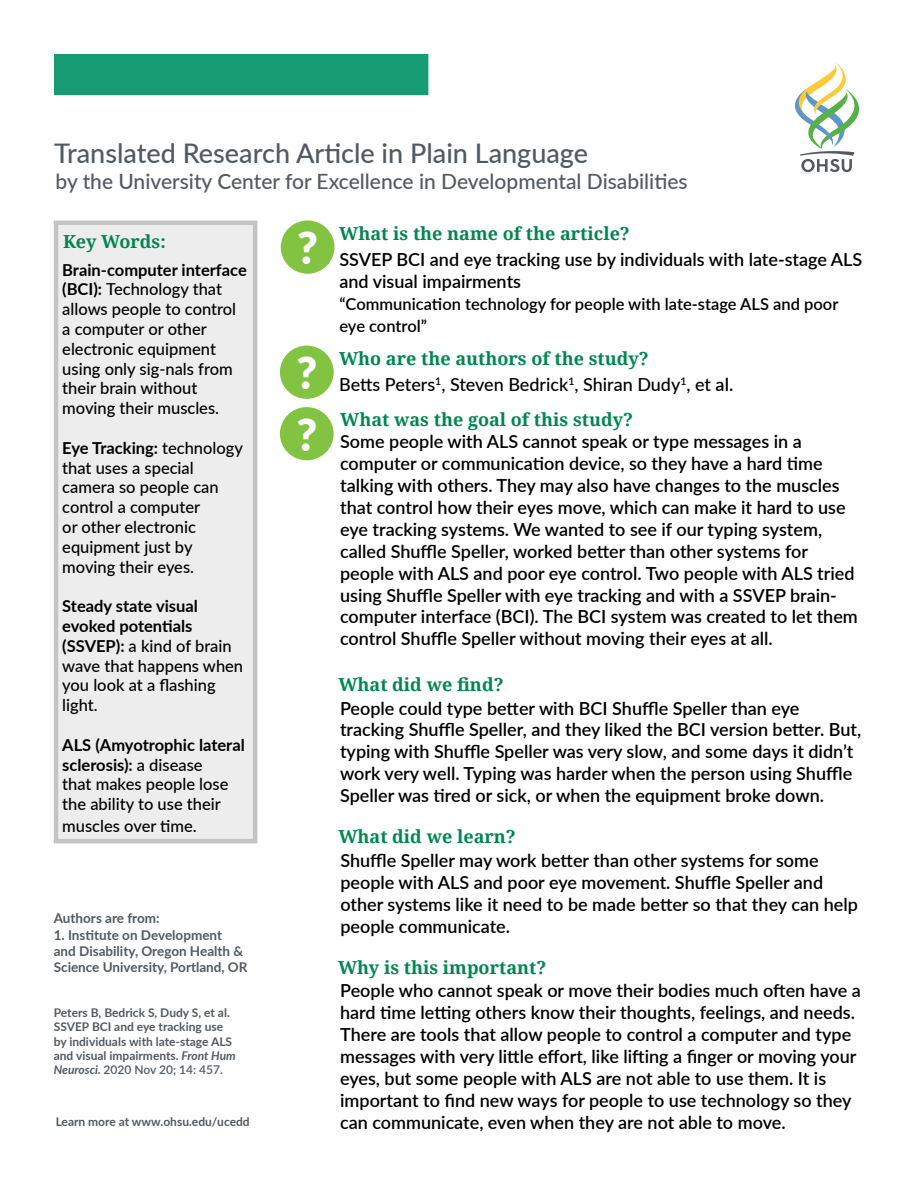
<style>
.page{position:relative;width:918px;height:1188px;background:#fff}
.page>*{position:absolute;margin:0;border:0;box-sizing:border-box;transform-origin:0 0}
.t1{font:900 44.25px "Lato";color:#fff}
.t2{font:500 27px "Lato";color:#53595f}
.t3{font:500 21px "Lato";color:#53595f}
.Paragraph{font:600 18px/21.9px "Lato";color:#000}
.Heading_2{font:700 18px "Noto Serif";color:#008652}
.Heading_4{font:700 18px "Noto Serif";color:#008652}
.Paragraph-2{font:500 18px "Lato";letter-spacing:-.005em;color:#000}
.Heading_3{font:700 18px "Noto Serif";color:#008652}
.Paragraph-3{font:500 16.5px/19.8px "Lato";color:#000}
.Paragraph-4{font:600 16.5px/21.9px "Lato";color:#000}
.Paragraph_2{font:700 13.5px/16.2px "Lato";color:#53595f}
.Paragraph_2-2{font:700 12px/14.4px "Lato";color:#53595f}
.s1{font-weight:600}
.s2{font-weight:700}
.s3{font-style:italic}
</style>
<div class="page">
<div style="left:53px;top:220px;width:205px;height:624px;background:#eeedee"></div>
<svg style="left:795px;top:62px;width:64px;height:110px"></svg>
<div style="left:281px;top:220px;width:53px;height:54px;background:#82c341;border-radius:50%"></div>
<div style="left:54px;top:54px;width:374px;height:41px;background:#179b73"></div>
<div style="left:280px;top:407px;width:54px;height:53px;background:#82c341;border-radius:50%"></div>
<div style="left:280px;top:346px;width:54px;height:53px;background:#82c341;border-radius:50%"></div>
<h1 class="t2" style="left:54px;top:133px;width:536px">Translated Research Article in Plain Language</h1>
<p class="t3" style="left:56px;top:166px;width:634px">by the University Center for Excellence in Developmental Disabilities</p>
<h2 class="Heading_2" style="left:339px;top:221px;width:292px">What is the name of the article?</h2>
<p class="Paragraph" style="left:339px;top:248px;width:524px">SSVEP BCI and eye tracking use by individuals with late-stage ALS and visual impairments</p>
<p class="Paragraph-4" style="left:339px;top:292px;width:500px">“Communication technology for people with late-stage ALS and poor eye control”</p>
<h2 class="Heading_2" style="left:339px;top:346px;width:311px">Who are the authors of the study?</h2>
<p class="Paragraph-2" style="left:339px;top:372px;width:396px">Betts Peters<sup>1</sup>, Steven Bedrick<sup>1</sup>, Shiran Dudy<sup>1</sup>, et <span class="s1">al.</span></p>
<h3 class="Heading_3" style="left:63px;top:229px;width:104px">Key Words:</h3>
<h1 class="t1" style="left:297px;top:215px;width:22px">?</h1>
<p class="Paragraph-3" style="left:62px;top:259px;width:186px"><span class="s2">Brain-computer interface (BCI):</span> Technology that allows people to control a computer or other electronic equipment using only sig-nals from their brain without moving their muscles.</p>
<p class="Paragraph-3" style="left:62px;top:437px;width:182px"><span class="s2">Eye Tracking:</span> technology that uses a special camera so people can control a computer<br>or other electronic equipment just by moving their eyes.</p>
<p class="Paragraph-3" style="left:62px;top:596px;width:182px"><span class="s2">Steady state visual evoked potentials (SSVEP):</span> a kind of brain wave that happens when you look at a flashing light.</p>
<p class="Paragraph-3" style="left:62px;top:734px;width:184px"><span class="s2">ALS (Amyotrophic lateral sclerosis):</span> a disease<br>that makes people lose the ability to use their</p>
<p class="Paragraph-3" style="left:62px;top:815px;width:136px">muscles over time.</p>
<h1 class="t1" style="left:296px;top:340px;width:22px">?</h1>
<h2 class="Heading_2" style="left:340px;top:407px;width:295px">What was the goal of this study?</h2>
<p class="Paragraph" style="left:340px;top:430px;width:519px">Some people with ALS cannot speak or type messages in a computer or communication device, so they have a hard time talking with others. They may also have changes to the muscles that control how their eyes move, which can make it hard to use eye tracking systems. We wanted to see if our typing system, called Shuffle Speller, worked better than other systems for people with ALS and poor eye control. Two people with ALS tried using Shuffle Speller with eye tracking and with a SSVEP brain&shy;computer interface (BCI). The BCI system was created to let them control Shuffle Speller without moving their eyes at all.</p>
<h4 class="Heading_4" style="left:338px;top:672px;width:167px">What did we find?</h4>
<p class="Paragraph" style="left:340px;top:696px;width:523px">People could type better with BCI Shuffle Speller than eye tracking Shuffle Speller, and they liked the BCI version better. But, typing with Shuffle Speller was very slow, and some days it didn’t work very well. Typing was harder when the person using Shuffle Speller was tired or sick, or when the equipment broke down.</p>
<h4 class="Heading_4" style="left:338px;top:824px;width:179px">What did we learn?</h4>
<p class="Paragraph" style="left:340px;top:849px;width:519px">Shuffle Speller may work better than other systems for some people with ALS and poor eye movement. Shuffle Speller and other systems like it need to be made better so that they can help people communicate.</p>
<h4 class="Heading_4" style="left:338px;top:954px;width:210px">Why is this important?</h4>
<p class="Paragraph" style="left:340px;top:979px;width:522px">People who cannot speak or move their bodies much often have a hard time letting others know their thoughts, feelings, and needs.<br>There are tools that allow people to control a computer and type messages with very little effort, like lifting a finger or moving your eyes, but some people with ALS are not able to use them. It is important to find new ways for people to use technology so they can communicate, even when they are not able to move.</p>
<h1 class="t1" style="left:296px;top:401px;width:22px">?</h1>
<p class="Paragraph_2" style="left:54px;top:910px;width:107px">Authors are from:</p>
<p class="Paragraph_2" style="left:54px;top:926px;width:195px">1. Institute on Development and Disability, Oregon Health &amp;<br>Science University, Portland, OR</p>
<p class="Paragraph_2-2" style="left:54px;top:1005px;width:184px">Peters B, Bedrick S, Dudy S, et al.<br>SSVEP BCI and eye tracking use by individuals with late-stage ALS and visual impairments. <span class="s3">Front Hum<br>Neurosci.</span> <span class="s1">2020 Nov 20; 14: 457.</span></p>
<p class="Paragraph_2-2" style="left:56px;top:1114px;width:196px">Learn more at www.ohsu.edu/ucedd</p>
</div>
